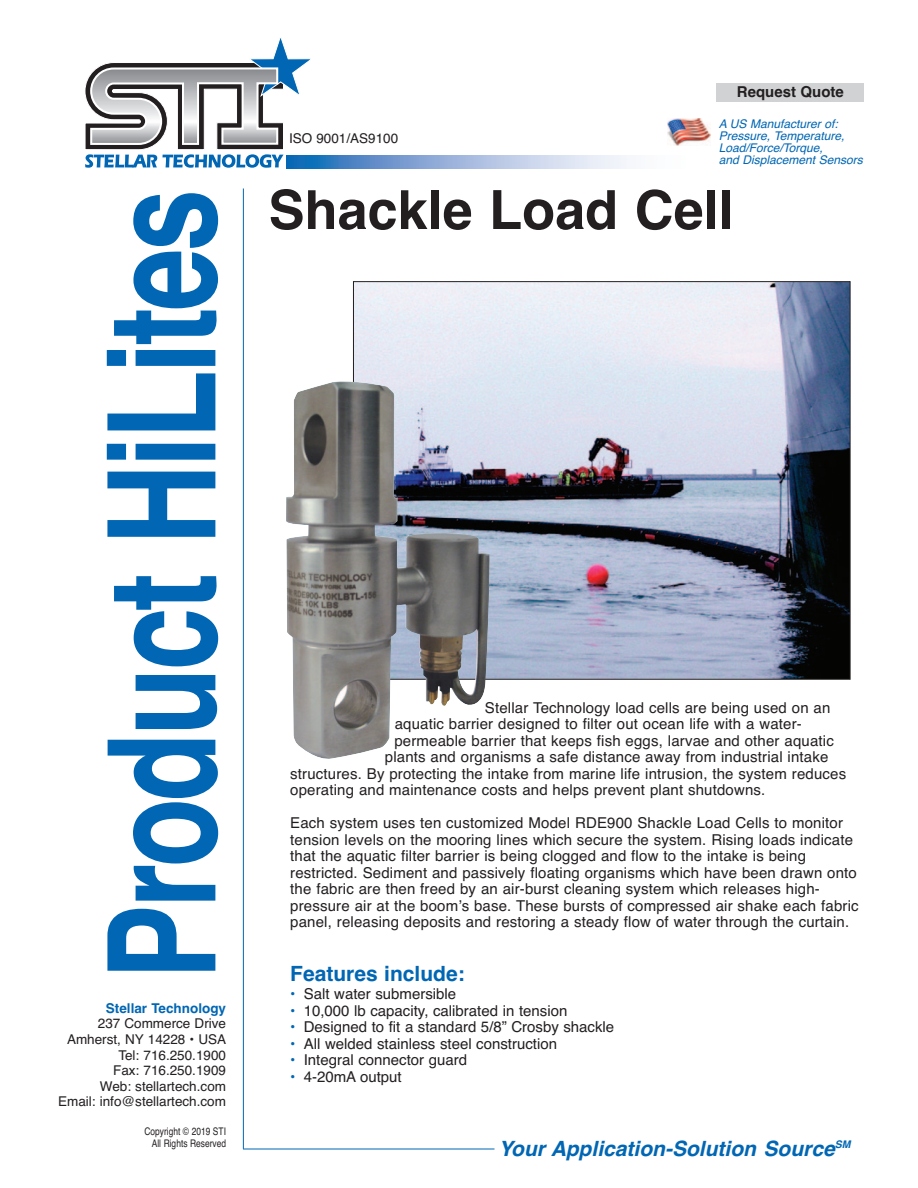
<style>
.page{position:relative;width:918px;height:1188px;background:#fff}
.page>*{position:absolute;margin:0;border:0;box-sizing:border-box;transform-origin:0 0}
.t1{font:700 150px "Helvetica";letter-spacing:-.03em;color:#0166b3;scale:.75 1}
.t2{font:700 54px "Helvetica";color:#231f20}
.t3{font:italic 700 21px "Helvetica";color:#0166b3}
.t4{font:700 21px "Helvetica";color:#0166b3}
.t5{font:15px/16.5px "Helvetica";letter-spacing:.01em;color:#231f20}
.t6{font:700 15px "Helvetica";color:#231f20}
.t7{font:13.5px "Helvetica";color:#231f20}
.t8{font:700 13.5px "Helvetica";color:#0166b3}
.t9{font:italic 12px "Helvetica";color:#0166b3}
.t10{font:10.5px "Helvetica";color:#231f20;scale:.8 1}
.s1{color:#0166b3}
</style>
<div class="page">
<img style="left:355px;top:283px;width:493px;height:395px">
<img style="left:286px;top:380px;width:204px;height:379px">
<hr style="left:243px;top:189px;width:1px;height:960px;background:#0166b3">
<hr style="left:243px;top:1149px;width:252px;height:1px;background:#0166b3">
<svg style="left:85px;top:38px;width:226px;height:130px"></svg>
<div style="left:717px;top:83px;width:147px;height:19px;background:#d1d2d4"></div>
<svg style="left:287px;top:155px;width:344px;height:13px;background:#93b3db"></svg>
<img style="left:667px;top:118px;width:44px;height:28px">
<p class="t1" style="left:108px;top:980px;width:1056px;rotate:-90deg">Product HiLites</p>
<p class="t8" style="left:106px;top:1003px;width:122px">Stellar Technology</p>
<p class="t7" style="left:98px;top:1019px;width:130px">237 Commerce Drive</p>
<p class="t7" style="left:67px;top:1034px;width:161px">Amherst, NY 14228 • USA</p>
<p class="t7" style="left:118px;top:1050px;width:109px">Tel: 716.250.1900</p>
<p class="t7" style="left:113px;top:1065px;width:114px">Fax: 716.250.1909</p>
<p class="t7" style="left:100px;top:1081px;width:128px">Web: stellartech.com</p>
<p class="t7" style="left:58px;top:1096px;width:169px">Email: info@stellartech.com</p>
<p class="t10" style="left:144px;top:1127px;width:103px">Copyright © 2019 STI</p>
<p class="t10" style="left:152px;top:1139px;width:94px">All Rights Reserved</p>
<p class="t7" style="left:289px;top:134px;width:111px">ISO 9001/AS9100</p>
<p class="t6" style="left:737px;top:86px;width:109px">Request Quote</p>
<p class="t9" style="left:719px;top:119px;width:121px">A US Manufacturer of:</p>
<p class="t9" style="left:719px;top:131px;width:127px">Pressure, Temperature,</p>
<p class="t9" style="left:719px;top:143px;width:106px">Load/Force/Torque,</p>
<p class="t9" style="left:719px;top:155px;width:146px">and Displacement Sensors</p>
<p class="t2" style="left:268px;top:190px;width:467px">Shackle Load Cell</p>
<p class="t5" style="left:485px;top:701px;width:347px">Stellar Technology load cells are being used on an</p>
<p class="t5" style="left:395px;top:717px;width:409px">aquatic barrier designed to filter out ocean life with a water-</p>
<p class="t5" style="left:394px;top:734px;width:441px">permeable barrier that keeps fish eggs, larvae and other aquatic</p>
<p class="t5" style="left:385px;top:750px;width:445px">plants and organisms a safe distance away from industrial intake</p>
<p class="t5" style="left:290px;top:767px;width:557px">structures. By protecting the intake from marine life intrusion, the system reduces</p>
<p class="t5" style="left:290px;top:783px;width:477px">operating and maintenance costs and helps prevent plant shutdowns.</p>
<p class="t5" style="left:290px;top:816px;width:570px">Each system uses ten customized Model RDE900 Shackle Load Cells to monitor tension levels on the mooring lines which secure the system. Rising loads indicate that the aquatic filter barrier is being clogged and flow to the intake is being restricted. Sediment and passively floating organisms which have been drawn onto the fabric are then freed by an air-burst cleaning system which releases high&shy;pressure air at the boom’s base. These bursts of compressed air shake each fabric panel, releasing deposits and restoring a steady flow of water through the curtain.</p>
<p class="t4" style="left:290px;top:966px;width:176px">Features include:</p>
<p class="t5" style="left:290px;top:987px;width:168px"><span class="s1">•</span> Salt water submersible</p>
<p class="t5" style="left:290px;top:1004px;width:279px"><span class="s1">•</span> 10,000 lb capacity, calibrated in tension</p>
<p class="t5" style="left:290px;top:1020px;width:326px"><span class="s1">•</span> Designed to fit a standard 5/8” Crosby shackle</p>
<p class="t5" style="left:290px;top:1037px;width:268px"><span class="s1">•</span> All welded stainless steel construction</p>
<p class="t5" style="left:290px;top:1053px;width:178px"><span class="s1">•</span> Integral connector guard</p>
<p class="t5" style="left:290px;top:1070px;width:113px"><span class="s1">•</span> 4-20mA output</p>
<p class="t3" style="left:499px;top:1141px;width:353px">Your Application-Solution Source<sup>SM</sup></p>
</div>
